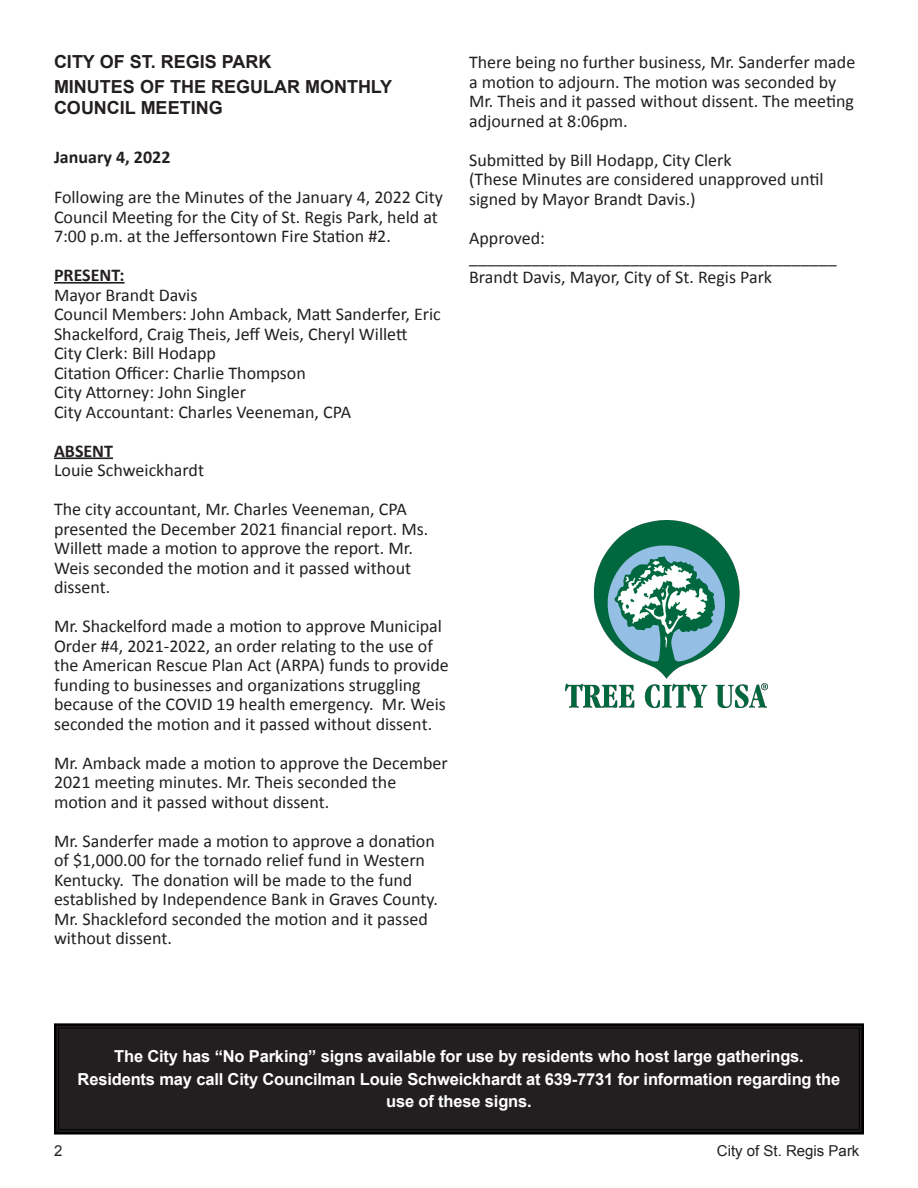
<style>
.page{position:relative;width:918px;height:1188px;background:#fff}
.page>*{position:absolute;margin:0;border:0;box-sizing:border-box;transform-origin:0 0}
.t1{font:18px/19.5px "Calibri";color:#231f20}
.t2{font:700 18px/24.5px "Arial";color:#231f20}
.t3{font:700 18px "Calibri";color:#231f20}
.t4{font:700 16.5px/22.5px "Arial";letter-spacing:-.01em;color:#fff;text-align:center}
.t5{font:15px "Arial";color:#231f20}
</style>
<div class="page">
<hr style="left:54px;top:282px;width:71px;height:2px;background:#231f20">
<hr style="left:54px;top:457px;width:59px;height:2px;background:#231f20">
<svg style="left:54px;top:1023px;width:810px;height:112px;background:#221e1f"></svg>
<div style="left:58px;top:1028px;width:802px;height:102px;border:1px solid #000"></div>
<img style="left:565px;top:521px;width:203px;height:186px">
<p class="t2" style="left:54px;top:50px;width:340px">CITY OF ST. REGIS PARK<br>MINUTES OF THE REGULAR MONTHLY</p>
<p class="t2" style="left:54px;top:96px;width:170px">COUNCIL MEETING</p>
<p class="t3" style="left:54px;top:145px;width:118px">January 4, 2022</p>
<p class="t1" style="left:54px;top:188px;width:390px">Following are the Minutes of the January 4, 2022 City<br>Council Meeting for the City of St. Regis Park, held at<br>7:00 p.m. at the Jeffersontown Fire Station #2.</p>
<p class="t3" style="left:54px;top:264px;width:72px">PRESENT:</p>
<p class="t1" style="left:54px;top:285px;width:388px">Mayor Brandt Davis<br>Council Members: John Amback, Matt Sanderfer, Eric Shackelford, Craig Theis, Jeff Weis, Cheryl Willett<br>City Clerk: Bill Hodapp<br>Citation Officer: Charlie Thompson<br>City Attorney: John Singler<br>City Accountant: Charles Veeneman, CPA</p>
<p class="t3" style="left:54px;top:439px;width:61px">ABSENT</p>
<p class="t1" style="left:54px;top:451px;width:354px;line-height:39px">Louie Schweickhardt<br>The city accountant, Mr. Charles Veeneman, CPA</p>
<p class="t1" style="left:54px;top:519px;width:376px">presented the December 2021 financial report. Ms.<br>Willett made a motion to approve the report. Mr.<br>Weis seconded the motion and it passed without dissent.</p>
<p class="t1" style="left:54px;top:616px;width:396px">Mr. Shackelford made a motion to approve Municipal Order #4, 2021-2022, an order relating to the use of the American Rescue Plan Act (ARPA) funds to provide funding to businesses and organizations struggling because of the COVID 19 health emergency. Mr. Weis seconded the motion and it passed without dissent.</p>
<p class="t1" style="left:54px;top:753px;width:395px">Mr. Amback made a motion to approve the December<br>2021 meeting minutes. Mr. Theis seconded the motion and it passed without dissent.</p>
<p class="t1" style="left:54px;top:831px;width:386px">Mr. Sanderfer made a motion to approve a donation of $1,000.00 for the tornado relief fund in Western Kentucky. The donation will be made to the fund established by Independence Bank in Graves County.<br>Mr. Shackleford seconded the motion and it passed without dissent.</p>
<p class="t1" style="left:469px;top:53px;width:388px">There being no further business, Mr. Sanderfer made a motion to adjourn. The motion was seconded by Mr. Theis and it passed without dissent. The meeting adjourned at 8:06pm.</p>
<p class="t1" style="left:469px;top:150px;width:356px">Submitted by Bill Hodapp, City Clerk<br>(These Minutes are considered unapproved until signed by Mayor Brandt Davis.)</p>
<p class="t1" style="left:469px;top:228px;width:369px">Approved: _________________________________________<br>Brandt Davis, Mayor, City of St. Regis Park</p>
<p class="t4" style="left:78px;top:1046px;width:764px">The City has “No Parking” signs available for use by residents who host large gatherings.<br>Residents may call City Councilman Louie Schweickhardt at 639-7731 for information regarding the use of these signs.</p>
<p class="t5" style="left:54px;top:1141px;width:10px">2</p>
<p class="t5" style="left:717px;top:1141px;width:144px">City of St. Regis Park</p>
</div>
